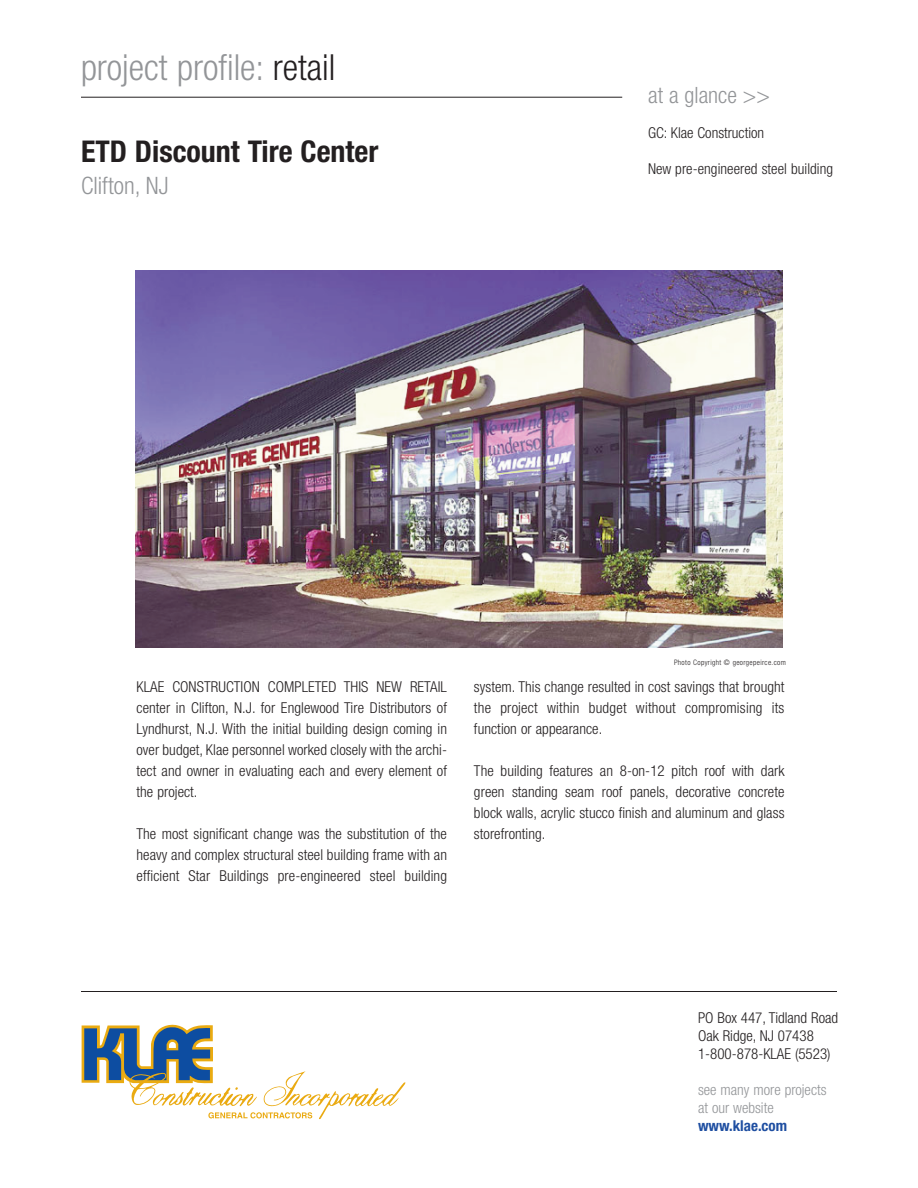
<style>
.page{position:relative;width:918px;height:1188px;background:#fff}
.page>*{position:absolute;margin:0;border:0;box-sizing:border-box;transform-origin:0 0}
.t1{font:300 condensed 36px "Helvetica Neue";color:#939598}
.t2{font:700 condensed 30px "Helvetica Neue";color:#231f20}
.t3{font:300 condensed 24px "Helvetica Neue";color:#939598}
.t4{font:300 condensed 22.5px "Helvetica Neue";color:#939598}
.t5{font:300 condensed 15px/21px "Helvetica Neue";letter-spacing:.005em;color:#231f20;text-align:justify}
.t6{font:300 condensed 15px/18px "Helvetica Neue";color:#939598}
.t7{font:700 condensed 15px "Helvetica Neue";color:#1e4ea1}
.t8{font:300 condensed 7.5px "Helvetica Neue";letter-spacing:.05em;color:#231f20}
.s1{color:#231f20}
</style>
<div class="page">
<hr style="left:81px;top:97px;width:541px;height:1px;background:#231f20">
<hr style="left:81px;top:991px;width:756px;height:1px;background:#231f20">
<svg style="left:82px;top:1025px;width:324px;height:94px"></svg>
<img style="left:135px;top:270px;width:648px;height:378px">
<h1 class="t1" style="left:81px;top:54px;width:256px">project profile: <span class="s1">retail</span></h1>
<h2 class="t2" style="left:81px;top:141px;width:299px">ETD Discount Tire Center</h2>
<h3 class="t3" style="left:81px;top:177px;width:89px">Clifton, NJ</h3>
<h3 class="t4" style="left:648px;top:87px;width:123px">at a glance &gt;&gt;</h3>
<p class="t5" style="left:648px;top:124px;width:118px">GC: Klae Construction</p>
<p class="t5" style="left:648px;top:160px;width:187px">New pre-engineered steel building</p>
<p class="t5" style="left:136px;top:678px;width:312px">KLAE CONSTRUCTION COMPLETED THIS NEW RETAIL center in Clifton, N.J. for Englewood Tire Distributors of Lyndhurst, N.J. With the initial building design coming in over budget, Klae personnel worked closely with the archi&shy;tect and owner in evaluating each and every element of the project.</p>
<p class="t5" style="left:136px;top:825px;width:312px">The most significant change was the substitution of the heavy and complex structural steel building frame with an efficient Star Buildings pre-engineered steel building</p>
<p class="t8" style="left:674px;top:660px;width:113px">Photo Copyright © georgepeirce.com</p>
<p class="t5" style="left:474px;top:678px;width:312px">system. This change resulted in cost savings that brought the project within budget without compromising its function or appearance.</p>
<p class="t5" style="left:474px;top:762px;width:312px">The building features an 8-on-12 pitch roof with dark green standing seam roof panels, decorative concrete block walls, acrylic stucco finish and aluminum and glass storefronting.</p>
<p class="t5" style="left:698px;top:1010px;width:142px;line-height:18px;text-align:left">PO Box 447, Tidland Road<br>Oak Ridge, NJ 07438<br>1-800-878-KLAE (5523)</p>
<p class="t6" style="left:698px;top:1082px;width:130px">see many more projects at our website</p>
<p class="t7" style="left:698px;top:1121px;width:91px">www.klae.com</p>
</div>
